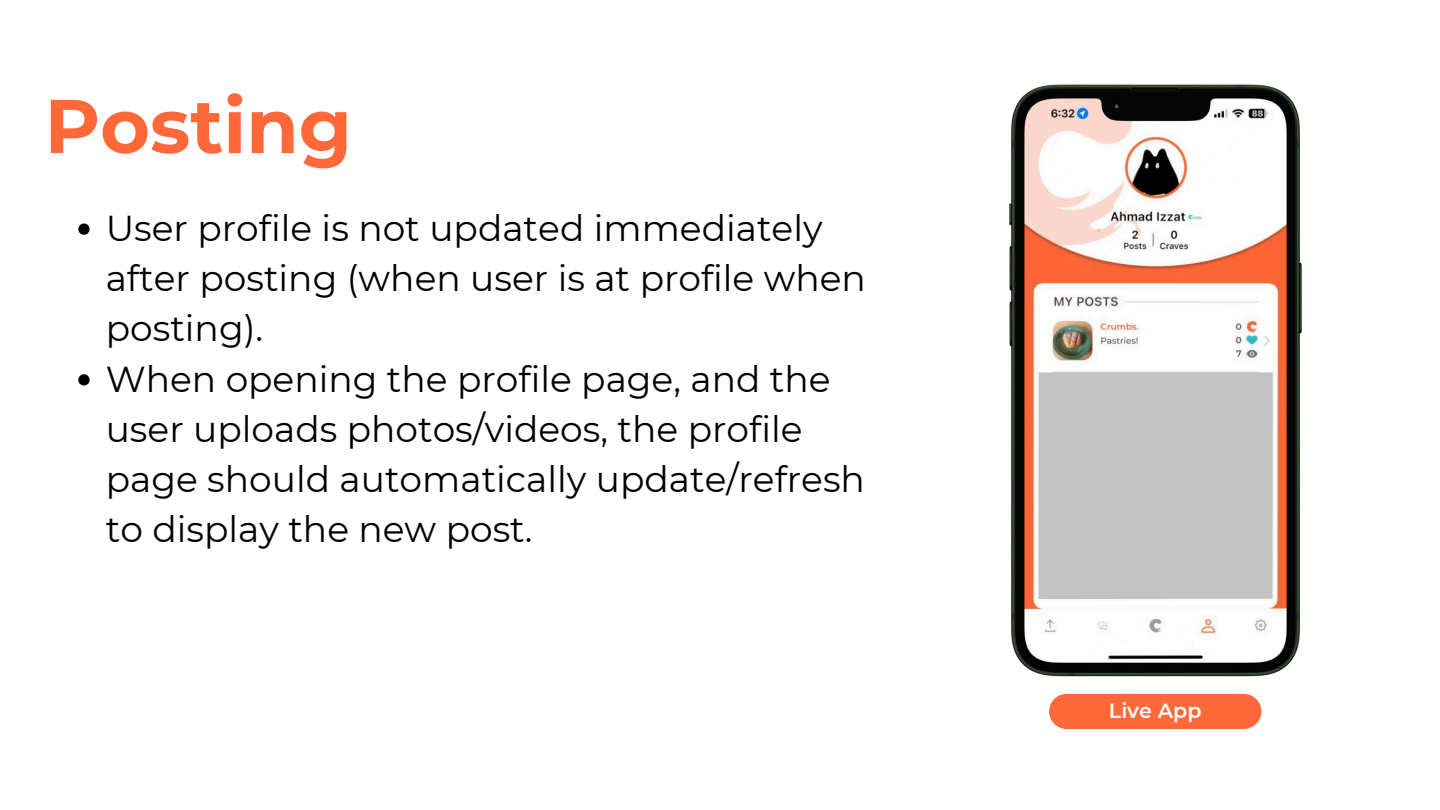
<style>
.page{position:relative;width:1440px;height:810px;background:#fff}
.page>*{position:absolute;margin:0;border:0;box-sizing:border-box;transform-origin:0 0}
.t1{font:700 76px "Montserrat";color:#ff6839}
.t2{font:36px/50.2px "Montserrat";color:#000}
.t3{font:600 20.6px "Montserrat";color:#fff}
</style>
<div class="page">
<img style="left:1009px;top:84px;width:293px;height:593px">
<div style="left:1049px;top:694px;width:212px;height:35px;background:#ff6839"></div>
<svg style="left:78px;top:224px;width:12px;height:11px"></svg>
<svg style="left:78px;top:374px;width:12px;height:12px"></svg>
<p class="t1" style="left:45px;top:79px;width:309px">Posting</p>
<p class="t2" style="left:106px;top:203px;width:762px">User profile is not updated immediately after posting (when user is at profile when posting).</p>
<p class="t2" style="left:106px;top:353px;width:761px">When opening the profile page, and the user uploads photos/videos, the profile page should automatically update/refresh to display the new post.</p>
<h1 class="t3" style="left:1109px;top:699px;width:94px">Live App</h1>
</div>
